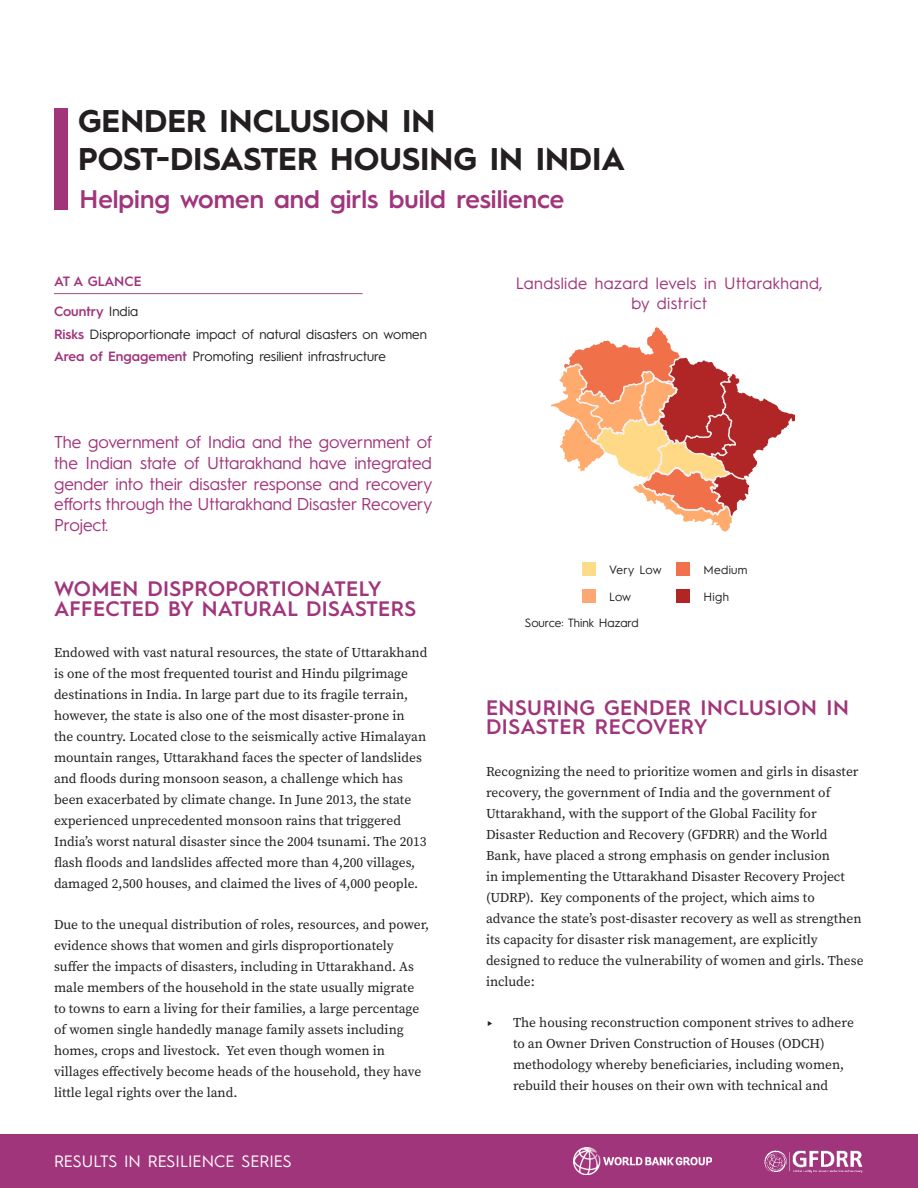
<style>
.page{position:relative;width:918px;height:1188px;background:#fff}
.page>*{position:absolute;margin:0;border:0;box-sizing:border-box;transform-origin:0 0}
.t1{font:700 31.5px "Hurme Geometric Sans 1";color:#231f20}
.t2{font:600 25.5px "Hurme Geometric Sans 1";color:#a1357c}
.t3{font:600 21px/19.5px "Hurme Geometric Sans 1";letter-spacing:.015em;color:#a1357c}
.t4{font:17.25px/20.7px "Hurme Geometric Sans 1";color:#a1357c;text-align:justify}
.t5{font:16.5px "Hurme Geometric Sans 1";letter-spacing:.025em;color:#a1357c}
.t6{font:16.5px "Hurme Geometric Sans 1";color:#fff}
.t7{font:13.5px/21px "Source Serif Pro";color:#231f20}
.t8{font:13.5px "Hurme Geometric Sans 1";color:#231f20}
.t9{font:600 13.5px "Hurme Geometric Sans 1";color:#a1357c}
.t10{font:12px "Hurme Geometric Sans 1";color:#231f20}
.s1{font-weight:400;color:#231f20}
.s2{font-weight:600;color:#a1357c}
</style>
<div class="page">
<div style="left:54px;top:108px;width:14px;height:101px;background:#a1357c"></div>
<div style="left:0;top:1134px;width:918px;height:54px;background:#a1357c"></div>
<img style="left:764px;top:1150px;width:99px;height:23px">
<img style="left:574px;top:1148px;width:138px;height:26px">
<hr style="left:54px;top:293px;width:309px;height:1px;background:#a84b86">
<div style="left:582px;top:562px;width:14px;height:14px;background:#fcdb89"></div>
<div style="left:677px;top:562px;width:13px;height:14px;background:#f1714c"></div>
<div style="left:582px;top:590px;width:14px;height:13px;background:#fba873"></div>
<div style="left:677px;top:590px;width:13px;height:13px;background:#b12525"></div>
<svg style="left:551px;top:327px;width:244px;height:205px"></svg>
<p class="t1" style="left:78px;top:99px;width:359px">GENDER INCLUSION IN</p>
<p class="t1" style="left:78px;top:137px;width:549px">POST-DISASTER HOUSING IN INDIA</p>
<p class="t2" style="left:80px;top:182px;width:486px">Helping women and girls build resilience</p>
<p class="t9" style="left:54px;top:272px;width:89px">AT A GLANCE</p>
<p class="t9" style="left:54px;top:301px;width:86px">Country <span class="s1">India</span></p>
<p class="t8" style="left:54px;top:324px;width:374px"><span class="s2">Risks</span> Disproportionate impact of natural disasters on women</p>
<p class="t8" style="left:54px;top:347px;width:334px"><span class="s2">Area of Engagement</span> Promoting resilient infrastructure</p>
<p class="t4" style="left:54px;top:431px;width:380px">The government of India and the government of the Indian state of Uttarakhand have integrated gender into their disaster response and recovery efforts through the Uttarakhand Disaster Recovery Project.</p>
<p class="t3" style="left:54px;top:578px;width:364px">WOMEN DISPROPORTIONATELY<br>AFFECTED BY NATURAL DISASTERS</p>
<p class="t7" style="left:54px;top:642px;width:375px">Endowed with vast natural resources, the state of Uttarakhand is one of the most frequented tourist and Hindu pilgrimage destinations in India. In large part due to its fragile terrain, however, the state is also one of the most disaster-prone in<br>the country. Located close to the seismically active Himalayan mountain ranges, Uttarakhand faces the specter of landslides and floods during monsoon season, a challenge which has been exacerbated by climate change. In June 2013, the state experienced unprecedented monsoon rains that triggered India’s worst natural disaster since the 2004 tsunami. The 2013 flash floods and landslides affected more than 4,200 villages, damaged 2,500 houses, and claimed the lives of 4,000 people.</p>
<p class="t7" style="left:54px;top:914px;width:377px">Due to the unequal distribution of roles, resources, and power, evidence shows that women and girls disproportionately suffer the impacts of disasters, including in Uttarakhand. As male members of the household in the state usually migrate to towns to earn a living for their families, a large percentage of women single handedly manage family assets including homes, crops and livestock. Yet even though women in villages effectively become heads of the household, they have little legal rights over the land.</p>
<p class="t6" style="left:54px;top:1150px;width:239px">RESULTS IN RESILIENCE SERIES</p>
<p class="t5" style="left:516px;top:272px;width:308px">Landslide hazard levels in Uttarakhand,</p>
<p class="t5" style="left:631px;top:292px;width:77px">by district</p>
<p class="t10" style="left:609px;top:561px;width:54px">Very Low</p>
<p class="t10" style="left:609px;top:588px;width:24px">Low</p>
<p class="t10" style="left:525px;top:614px;width:115px">Source: Think Hazard</p>
<p class="t10" style="left:704px;top:561px;width:45px">Medium</p>
<p class="t10" style="left:704px;top:588px;width:27px">High</p>
<p class="t3" style="left:486px;top:696px;width:364px">ENSURING GENDER INCLUSION IN<br>DISASTER RECOVERY</p>
<p class="t7" style="left:486px;top:761px;width:379px">Recognizing the need to prioritize women and girls in disaster recovery, the government of India and the government of Uttarakhand, with the support of the Global Facility for Disaster Reduction and Recovery (GFDRR) and the World Bank, have placed a strong emphasis on gender inclusion<br>in implementing the Uttarakhand Disaster Recovery Project (UDRP). Key components of the project, which aims to advance the state’s post-disaster recovery as well as strengthen its capacity for disaster risk management, are explicitly designed to reduce the vulnerability of women and girls. These include:</p>
<p class="t8" style="left:486px;top:1013px;width:9px">►</p>
<p class="t7" style="left:513px;top:1012px;width:342px">The housing reconstruction component strives to adhere to an Owner Driven Construction of Houses (ODCH) methodology whereby beneficiaries, including women, rebuild their houses on their own with technical and</p>
</div>
